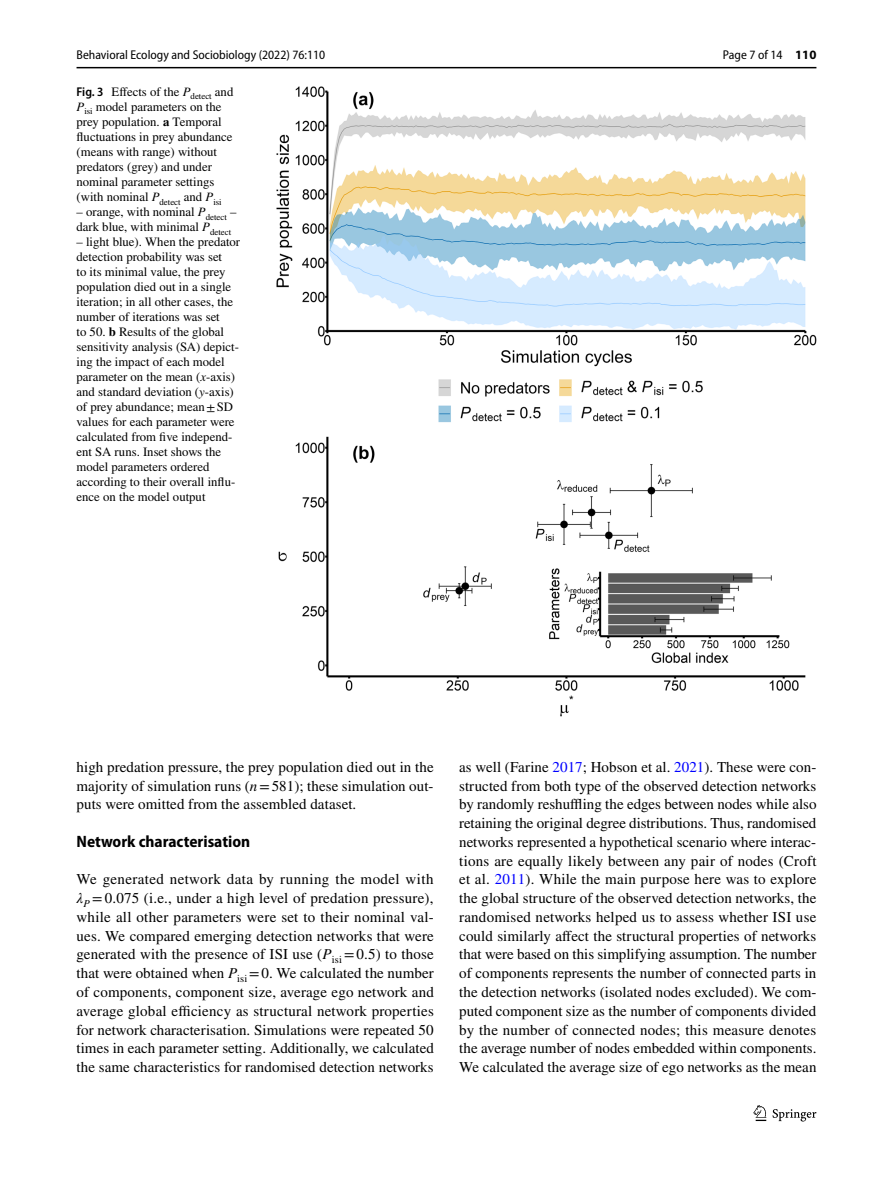
<style>
.page{position:relative;width:893px;height:1187px;background:#fff}
.page>*{position:absolute;margin:0;border:0;box-sizing:border-box;transform-origin:0 0}
.t1{font:700 semi-condensed 16.5px "Myriad Pro";color:#000}
.t2{font:15px/18.8px "STIX";letter-spacing:.005em;color:#000;text-align:justify}
.t3{font:12.75px/15px "STIX";color:#000}
.t4{font:semi-condensed 12.75px "Myriad Pro";color:#000}
.s1{font-weight:700;font-stretch:normal}
.s2{font-family:"Myriad Pro";font-weight:600;font-stretch:semi-condensed}
.s3{font-style:italic}
.s4{font-weight:700}
.s5{color:#00f}
</style>
<div class="page">
<hr style="left:77px;top:67px;width:739px;height:1px;background:#000">
<svg style="left:753px;top:1105px;width:13px;height:15px"></svg>
<svg style="left:773px;top:1109px;width:43px;height:12px"></svg>
<img style="left:276px;top:87px;width:540px;height:629px">
<p class="t4" style="left:77px;top:48px;width:250px">Behavioral Ecology and Sociobiology (2022) 76:110</p>
<p class="t4" style="left:723px;top:48px;width:95px">Page 7 of 14 <span class="s1">110</span></p>
<p class="t3" style="left:77px;top:85px;width:158px"><span class="s2">Fig. 3</span> Effects of the <span class="s3">P</span><sub>detect</sub> and<br><span class="s3">P</span><sub>isi</sub> model parameters on the prey population. <span class="s4">a</span> Temporal fluctuations in prey abundance (means with range) without predators (grey) and under nominal parameter settings (with nominal <span class="s3">P</span><sub>detect</sub> and <span class="s3">P</span><sub>isi</sub></p>
<p class="t3" style="left:77px;top:205px;width:161px">– orange, with nominal <span class="s3">P</span><sub>detect</sub> – dark blue, with minimal <span class="s3">P</span><sub>detect</sub></p>
<p class="t3" style="left:77px;top:235px;width:165px">– light blue). When the predator detection probability was set<br>to its minimal value, the prey population died out in a single iteration; in all other cases, the number of iterations was set<br>to 50. <span class="s4">b</span> Results of the global sensitivity analysis (SA) depict&shy;ing the impact of each model parameter on the mean (<span class="s3">x</span>-axis) and standard deviation (<span class="s3">y</span>-axis) of prey abundance; mean±SD values for each parameter were calculated from five independ&shy;ent SA runs. Inset shows the model parameters ordered according to their overall influ&shy;ence on the model output</p>
<p class="t2" style="left:77px;top:758px;width:359px">high predation pressure, the prey population died out in the majority of simulation runs (<span class="s3">n</span>=581); these simulation out&shy;puts were omitted from the assembled dataset.</p>
<p class="t1" style="left:77px;top:832px;width:175px">Network characterisation</p>
<p class="t2" style="left:77px;top:871px;width:359px">We generated network data by running the model with <span class="s3">λ</span><sub>P</sub> =0.075 (i.e., under a high level of predation pressure), while all other parameters were set to their nominal val&shy;ues. We compared emerging detection networks that were generated with the presence of ISI use (<span class="s3">P</span><sub>isi</sub> =0.5) to those that were obtained when <span class="s3">P</span><sub>isi</sub> =0. We calculated the number of components, component size, average ego network and average global efficiency as structural network properties for network characterisation. Simulations were repeated 50 times in each parameter setting. Additionally, we calculated the same characteristics for randomised detection networks</p>
<p class="t2" style="left:459px;top:758px;width:359px">as well (Farine <span class="s5">2017</span>; Hobson et al. <span class="s5">2021</span>). These were con&shy;structed from both type of the observed detection networks by randomly reshuffling the edges between nodes while also retaining the original degree distributions. Thus, randomised networks represented a hypothetical scenario where interac&shy;tions are equally likely between any pair of nodes (Croft et al. <span class="s5">2011</span>). While the main purpose here was to explore the global structure of the observed detection networks, the randomised networks helped us to assess whether ISI use could similarly affect the structural properties of networks that were based on this simplifying assumption. The number of components represents the number of connected parts in the detection networks (isolated nodes excluded). We com&shy;puted component size as the number of components divided by the number of connected nodes; this measure denotes the average number of nodes embedded within components.<br>We calculated the average size of ego networks as the mean</p>
</div>
